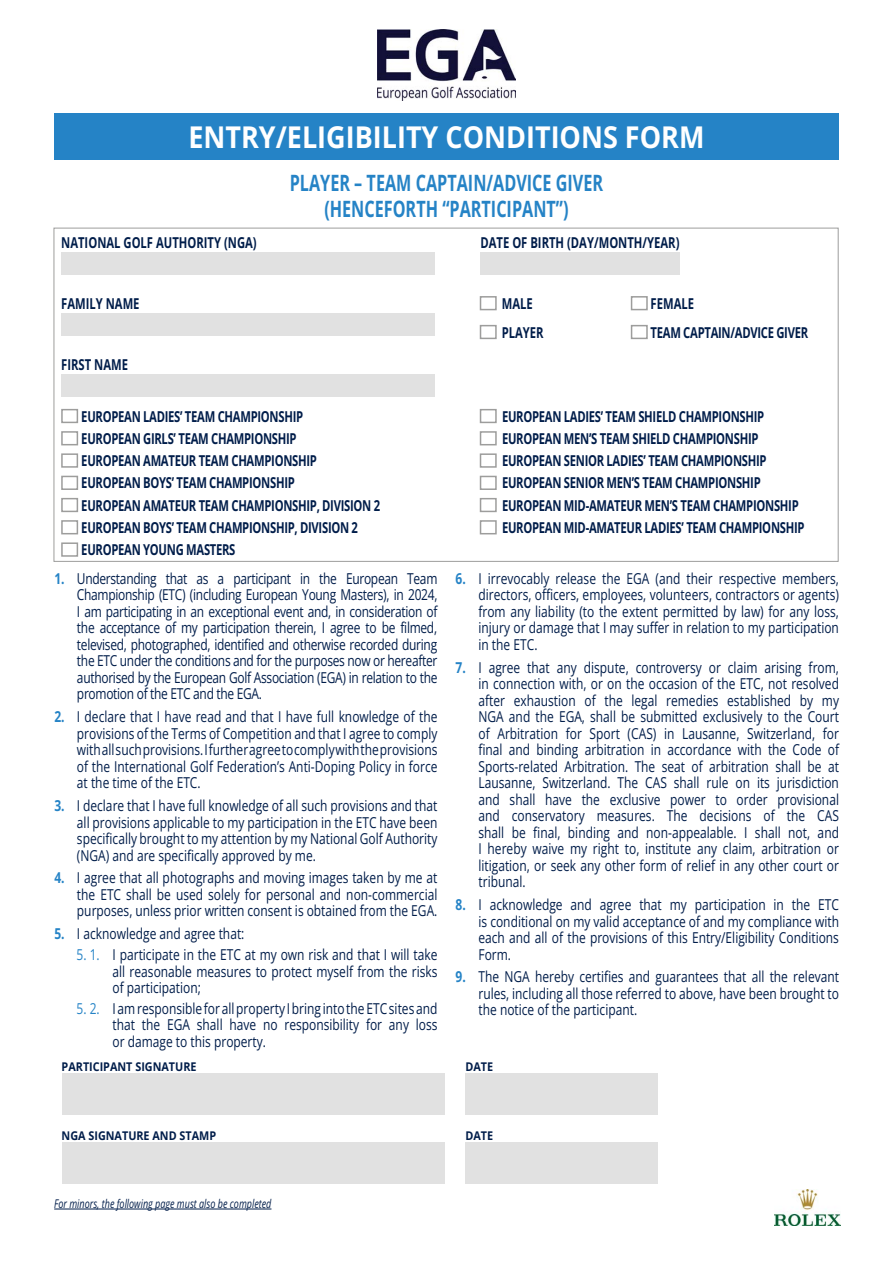
<style>
.page{position:relative;width:893px;height:1263px;background:#fff}
.page>*{position:absolute;margin:0;border:0;box-sizing:border-box;transform-origin:0 0}
.t1{font:700 30px "Open Sans";color:#fff;scale:.9 1}
.t2{font:700 22.5px/25.2px "Open Sans";color:#2583c6;text-align:center;scale:.72 1}
.t3{font:15px/16.5px "Open Sans";color:#001d4a;text-align:justify;scale:.8 1}
.t4{font:700 15px/22.2px "Open Sans";letter-spacing:-.025em;color:#001d4a;scale:.75 1}
.t5{font:700 15px "Open Sans";color:#001d4a;scale:.75 1}
.t6{font:700 12px "Open Sans";color:#001d4a;scale:.9 1}
.t7{font:italic 12px "Open Sans";color:#001d4a;scale:.75 1}
.s1{font-weight:700;color:#2583c6}
.s2{color:#2583c6}
</style>
<div class="page">
<img style="left:775px;top:1189px;width:65px;height:37px">
<img style="left:377px;top:30px;width:139px;height:71px">
<div style="left:54px;top:113px;width:785px;height:47px;background:#2583c6"></div>
<div style="left:62px;top:1073px;width:383px;height:42px;background:#e1e1e1"></div>
<div style="left:62px;top:1143px;width:383px;height:41px;background:#e1e1e1"></div>
<div style="left:465px;top:1073px;width:193px;height:42px;background:#e1e1e1"></div>
<div style="left:465px;top:1142px;width:193px;height:42px;background:#e1e1e1"></div>
<hr style="left:54px;top:1209px;width:217px;height:1px;background:#001d4a">
<div style="left:61px;top:252px;width:374px;height:22px;background:#e1e1e1"></div>
<div style="left:61px;top:313px;width:374px;height:23px;background:#e1e1e1"></div>
<div style="left:61px;top:374px;width:374px;height:23px;background:#e1e1e1"></div>
<div style="left:480px;top:252px;width:200px;height:22px;background:#e1e1e1"></div>
<div style="left:61px;top:409px;width:17px;height:14px;border:2px solid #9d9d9c"></div>
<div style="left:61px;top:431px;width:17px;height:14px;border:2px solid #9d9d9c"></div>
<div style="left:61px;top:453px;width:17px;height:15px;border:2px solid #9d9d9c"></div>
<div style="left:61px;top:476px;width:17px;height:14px;border:2px solid #9d9d9c"></div>
<div style="left:61px;top:498px;width:17px;height:14px;border:2px solid #9d9d9c"></div>
<div style="left:61px;top:520px;width:17px;height:14px;border:2px solid #9d9d9c"></div>
<div style="left:480px;top:296px;width:17px;height:14px;border:2px solid #9d9d9c"></div>
<div style="left:480px;top:325px;width:17px;height:14px;border:2px solid #9d9d9c"></div>
<div style="left:631px;top:296px;width:17px;height:14px;border:2px solid #9d9d9c"></div>
<div style="left:631px;top:325px;width:17px;height:14px;border:2px solid #9d9d9c"></div>
<div style="left:61px;top:542px;width:17px;height:15px;border:2px solid #9d9d9c"></div>
<div style="left:480px;top:409px;width:17px;height:14px;border:2px solid #9d9d9c"></div>
<div style="left:480px;top:431px;width:17px;height:14px;border:2px solid #9d9d9c"></div>
<div style="left:480px;top:453px;width:17px;height:15px;border:2px solid #9d9d9c"></div>
<div style="left:480px;top:476px;width:17px;height:14px;border:2px solid #9d9d9c"></div>
<div style="left:480px;top:498px;width:17px;height:14px;border:2px solid #9d9d9c"></div>
<div style="left:480px;top:520px;width:17px;height:14px;border:2px solid #9d9d9c"></div>
<h1 class="t1" style="left:188px;top:116px;width:575px">ENTRY/ELIGIBILITY CONDITIONS FORM</h1>
<h2 class="t2" style="left:290px;top:170px;width:437px">PLAYER – TEAM CAPTAIN/ADVICE GIVER (HENCEFORTH “PARTICIPANT”)</h2>
<p class="t5" style="left:61px;top:232px;width:262px">NATIONAL GOLF AUTHORITY (NGA)</p>
<p class="t5" style="left:61px;top:293px;width:106px">FAMILY NAME</p>
<p class="t5" style="left:61px;top:354px;width:91px">FIRST NAME</p>
<p class="t5" style="left:480px;top:232px;width:267px">DATE OF BIRTH (DAY/MONTH/YEAR)</p>
<p class="t4" style="left:502px;top:292px;width:43px">MALE</p>
<p class="t4" style="left:651px;top:292px;width:60px">FEMALE</p>
<p class="t4" style="left:502px;top:321px;width:57px">PLAYER</p>
<p class="t4" style="left:651px;top:321px;width:212px">TEAM CAPTAIN/ADVICE GIVER</p>
<p class="t4" style="left:81px;top:405px;width:400px">EUROPEAN LADIES’ TEAM CHAMPIONSHIP<br>EUROPEAN GIRLS’ TEAM CHAMPIONSHIP<br>EUROPEAN AMATEUR TEAM CHAMPIONSHIP EUROPEAN BOYS’ TEAM CHAMPIONSHIP<br>EUROPEAN AMATEUR TEAM CHAMPIONSHIP, DIVISION 2<br>EUROPEAN BOYS’ TEAM CHAMPIONSHIP, DIVISION 2<br>EUROPEAN YOUNG MASTERS</p>
<p class="t4" style="left:502px;top:405px;width:405px">EUROPEAN LADIES’ TEAM SHIELD CHAMPIONSHIP EUROPEAN MEN’S TEAM SHIELD CHAMPIONSHIP EUROPEAN SENIOR LADIES’ TEAM CHAMPIONSHIP EUROPEAN SENIOR MEN’S TEAM CHAMPIONSHIP EUROPEAN MID-AMATEUR MEN’S TEAM CHAMPIONSHIP EUROPEAN MID-AMATEUR LADIES’ TEAM CHAMPIONSHIP</p>
<p class="t3" style="left:77px;top:570px;width:452px;text-indent:-22px"><span class="s1">1.</span> Understanding that as a participant in the European Team Championship (ETC) (including European Young Masters), in 2024, I am participating in an exceptional event and, in consideration of the acceptance of my participation therein, I agree to be filmed, televised, photographed, identified and otherwise recorded during the ETC under the conditions and for the purposes now or hereafter authorised by the European Golf Association (EGA) in relation to the promotion of the ETC and the EGA.</p>
<p class="t3" style="left:77px;top:708px;width:452px;text-indent:-22px"><span class="s1">2.</span> I declare that I have read and that I have full knowledge of the provisions of the Terms of Competition and that I agree to comply with all such provisions. I further agree to comply with the provisions of the International Golf Federation’s Anti-Doping Policy in force at the time of the ETC.</p>
<p class="t3" style="left:77px;top:797px;width:452px;text-indent:-22px"><span class="s1">3.</span> I declare that I have full knowledge of all such provisions and that all provisions applicable to my participation in the ETC have been specifically brought to my attention by my National Golf Authority (NGA) and are specifically approved by me.</p>
<p class="t3" style="left:77px;top:869px;width:452px;text-indent:-22px"><span class="s1">4.</span> I agree that all photographs and moving images taken by me at the ETC shall be used solely for personal and non-commercial purposes, unless prior written consent is obtained from the EGA.</p>
<p class="t3" style="left:55px;top:925px;width:239px"><span class="s1">5.</span> I acknowledge and agree that:</p>
<p class="t3" style="left:113px;top:946px;width:408px;text-indent:-36px"><span class="s2">5. 1.</span> I participate in the ETC at my own risk and that I will take all reasonable measures to protect myself from the risks of participation;</p>
<p class="t3" style="left:113px;top:1000px;width:408px;text-indent:-36px"><span class="s2">5. 2.</span> I am responsible for all property I bring into the ETC sites and that the EGA shall have no responsibility for any loss or damage to this property.</p>
<p class="t6" style="left:62px;top:1058px;width:151px">PARTICIPANT SIGNATURE</p>
<p class="t3" style="left:478px;top:570px;width:452px;text-indent:-23px"><span class="s1">6.</span> I irrevocably release the EGA (and their respective members, directors, officers, employees, volunteers, contractors or agents) from any liability (to the extent permitted by law) for any loss, injury or damage that I may suffer in relation to my participation in the ETC.</p>
<p class="t3" style="left:478px;top:658px;width:452px;text-indent:-23px"><span class="s1">7.</span> I agree that any dispute, controversy or claim arising from, in connection with, or on the occasion of the ETC, not resolved after exhaustion of the legal remedies established by my NGA and the EGA, shall be submitted exclusively to the Court of Arbitration for Sport (CAS) in Lausanne, Switzerland, for final and binding arbitration in accordance with the Code of Sports-related Arbitration. The seat of arbitration shall be at Lausanne, Switzerland. The CAS shall rule on its jurisdiction and shall have the exclusive power to order provisional and conservatory measures. The decisions of the CAS shall be final, binding and non-appealable. I shall not, and I hereby waive my right to, institute any claim, arbitration or litigation, or seek any other form of relief in any other court or tribunal.</p>
<p class="t3" style="left:478px;top:896px;width:452px;text-indent:-23px"><span class="s1">8.</span> I acknowledge and agree that my participation in the ETC is conditional on my valid acceptance of and my compliance with each and all of the provisions of this Entry/Eligibility Conditions Form.</p>
<p class="t3" style="left:478px;top:968px;width:452px;text-indent:-23px"><span class="s1">9.</span> The NGA hereby certifies and guarantees that all the relevant rules, including all those referred to above, have been brought to the notice of the participant.</p>
<p class="t6" style="left:465px;top:1058px;width:32px">DATE</p>
<p class="t6" style="left:62px;top:1127px;width:173px">NGA SIGNATURE AND STAMP</p>
<p class="t6" style="left:465px;top:1127px;width:32px">DATE</p>
<p class="t7" style="left:54px;top:1196px;width:291px">For minors, the following page must also be completed</p>
</div>
